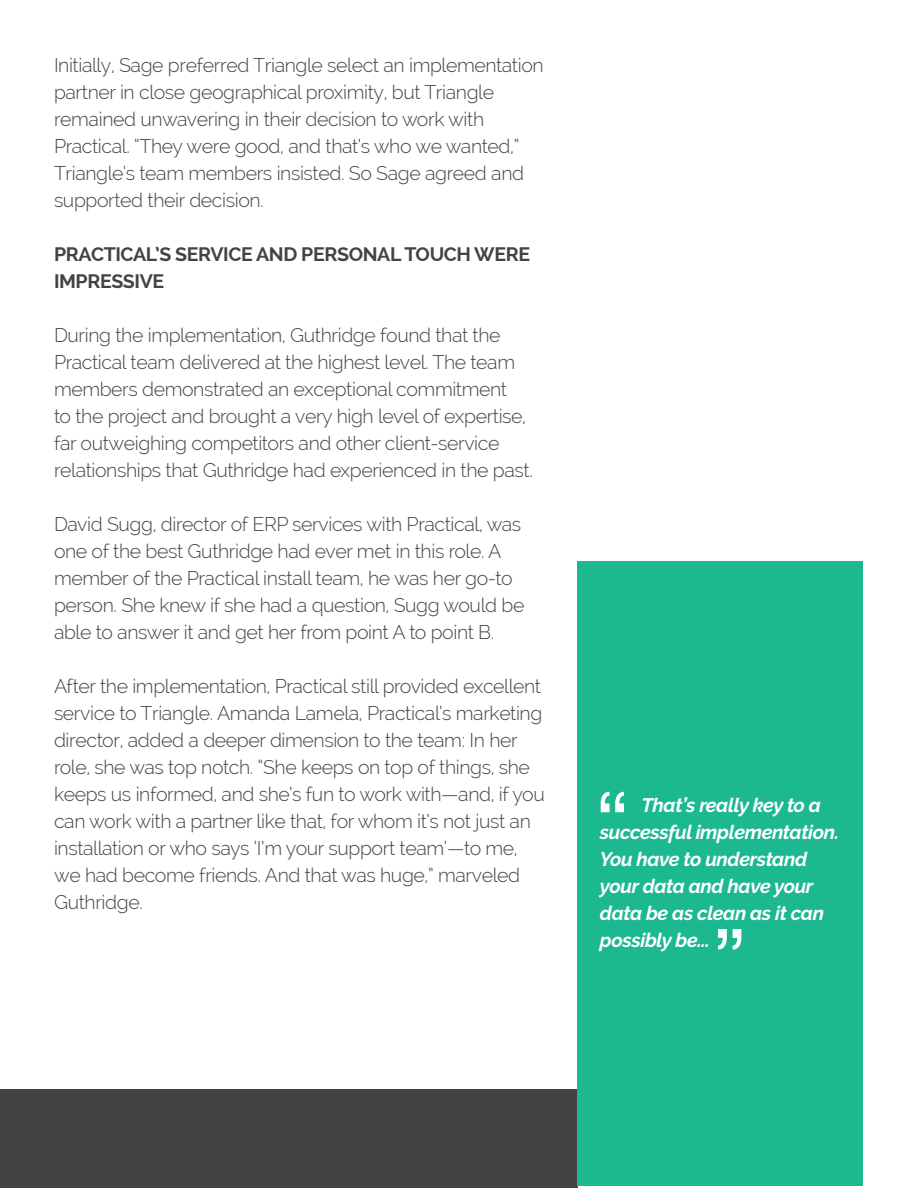
<style>
.page{position:relative;width:918px;height:1188px;background:#fff}
.page>*{position:absolute;margin:0;border:0;box-sizing:border-box;transform-origin:0 0}
.t1{font:79.5px "Helvetica Neue LT Std";color:#fff}
.t2{font:300 19.5px/27px "Raleway";letter-spacing:-.02em;color:#434343}
.t3{font:italic 700 19.5px/27px "Raleway";letter-spacing:-.02em;color:#fff}
.t4{font:700 19.5px/27px "Raleway";letter-spacing:-.02em;color:#434343}
</style>
<div class="page">
<div style="left:0;top:1090px;width:578px;height:98px;background:#434343"></div>
<div style="left:578px;top:562px;width:285px;height:624px;background:#1cb890"></div>
<p class="t2" style="left:54px;top:52px;width:491px">Initially, Sage preferred Triangle select an implementation partner in close geographical proximity, but Triangle remained unwavering in their decision to work with Practical. “They were good, and that’s who we wanted,” Triangle’s team members insisted. So Sage agreed and supported their decision.</p>
<p class="t4" style="left:54px;top:241px;width:478px">PRACTICAL’S SERVICE AND PERSONAL TOUCH WERE<br>IMPRESSIVE</p>
<p class="t2" style="left:54px;top:322px;width:480px">During the implementation, Guthridge found that the Practical team delivered at the highest level. The team members demonstrated an exceptional commitment<br>to the project and brought a very high level of expertise, far outweighing competitors and other client-service relationships that Guthridge had experienced in the past.</p>
<p class="t2" style="left:54px;top:511px;width:472px">David Sugg, director of ERP services with Practical, was one of the best Guthridge had ever met in this role. A member of the Practical install team, he was her go-to person. She knew if she had a question, Sugg would be able to answer it and get her from point A to point B.</p>
<p class="t2" style="left:54px;top:673px;width:492px">After the implementation, Practical still provided excellent service to Triangle. Amanda Lamela, Practical’s marketing director, added a deeper dimension to the team: In her role, she was top notch. “She keeps on top of things, she keeps us informed, and she’s fun to work with—and, if you can work with a partner like that, for whom it’s not just an installation or who says ‘I’m your support team’—to me, we had become friends. And that was huge,” marveled Guthridge.</p>
<p class="t1" style="left:595px;top:773px;width:35px">“</p>
<p class="t3" style="left:600px;top:791px;width:241px;text-indent:42px">That’s really key to a successful implementation.<br>You have to understand your data and have your data be as clean as it can possibly be...</p>
<p class="t1" style="left:713px;top:910px;width:35px">”</p>
</div>
